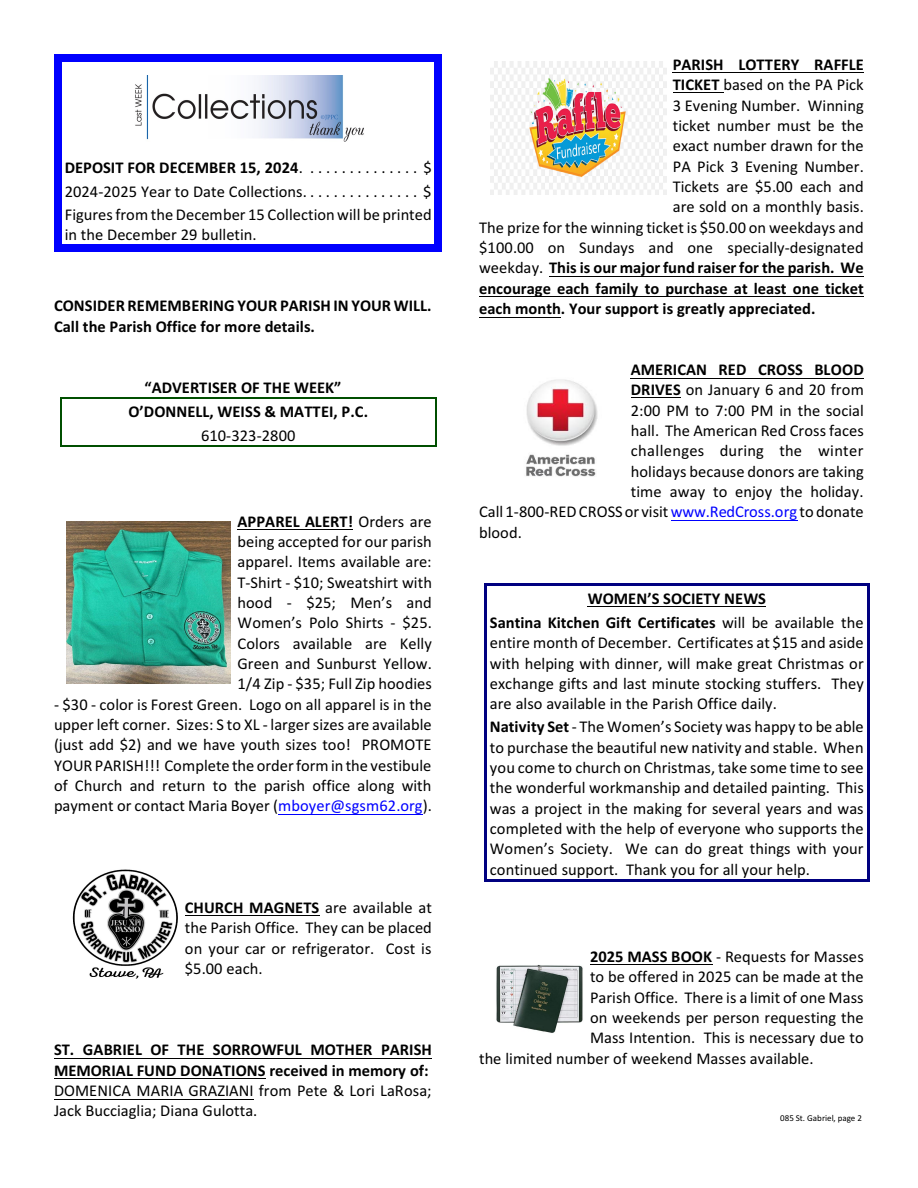
<style>
.page{position:relative;width:918px;height:1188px;background:#fff}
.page>*{position:absolute;margin:0;border:0;box-sizing:border-box;transform-origin:0 0}
.t1{font:16.5px/20.4px "Calibri";color:#000;text-align:justify}
.t2{font:700 16.5px/20.4px "Calibri";color:#000}
.t3{font:16.5px "Calibri";letter-spacing:.02em;color:#000}
.t4{font:9px "Calibri";color:#000}
.s1{font-weight:700}
.s2{color:#00f}
.s3{font-weight:400}
</style>
<div class="page">
<div style="left:55px;top:54px;width:7px;height:40px;background:#00f"></div>
<div style="left:435px;top:54px;width:7px;height:40px;background:#00f"></div>
<div style="left:55px;top:54px;width:387px;height:7px;background:#00f"></div>
<div style="left:55px;top:80px;width:7px;height:38px;background:#00f"></div>
<div style="left:435px;top:80px;width:7px;height:38px;background:#00f"></div>
<div style="left:55px;top:103px;width:7px;height:38px;background:#00f"></div>
<div style="left:435px;top:103px;width:7px;height:38px;background:#00f"></div>
<div style="left:55px;top:127px;width:7px;height:37px;background:#00f"></div>
<div style="left:435px;top:127px;width:7px;height:37px;background:#00f"></div>
<div style="left:55px;top:150px;width:7px;height:38px;background:#00f"></div>
<div style="left:435px;top:150px;width:7px;height:38px;background:#00f"></div>
<div style="left:55px;top:174px;width:7px;height:37px;background:#00f"></div>
<div style="left:435px;top:174px;width:7px;height:37px;background:#00f"></div>
<div style="left:55px;top:197px;width:7px;height:55px;background:#00f"></div>
<div style="left:435px;top:197px;width:7px;height:55px;background:#00f"></div>
<div style="left:55px;top:245px;width:387px;height:7px;background:#00f"></div>
<hr style="left:60px;top:397px;width:2px;height:29px;background:#004f00">
<hr style="left:60px;top:397px;width:376px;height:2px;background:#004f00">
<hr style="left:60px;top:424px;width:2px;height:23px;background:#004f00">
<svg style="left:435px;top:399px;width:1px;height:46px"></svg>
<hr style="left:60px;top:445px;width:376px;height:2px;background:#004f00">
<hr style="left:484px;top:583px;width:3px;height:32px;background:#000080">
<hr style="left:867px;top:583px;width:3px;height:32px;background:#000080">
<hr style="left:484px;top:583px;width:386px;height:3px;background:#000080">
<hr style="left:484px;top:609px;width:3px;height:110px;background:#000080">
<hr style="left:867px;top:609px;width:3px;height:110px;background:#000080">
<hr style="left:484px;top:714px;width:3px;height:168px;background:#000080">
<hr style="left:867px;top:714px;width:3px;height:168px;background:#000080">
<hr style="left:484px;top:879px;width:386px;height:3px;background:#000080">
<hr style="left:238px;top:529px;width:115px;height:1px;background:#000">
<hr style="left:278px;top:814px;width:145px;height:1px;background:#00f">
<hr style="left:185px;top:915px;width:135px;height:1px;background:#000">
<hr style="left:54px;top:1058px;width:378px;height:1px;background:#000">
<hr style="left:54px;top:1078px;width:212px;height:1px;background:#000">
<hr style="left:54px;top:1099px;width:200px;height:1px;background:#000">
<hr style="left:673px;top:72px;width:191px;height:1px;background:#000">
<hr style="left:673px;top:92px;width:51px;height:1px;background:#000">
<hr style="left:549px;top:276px;width:315px;height:1px;background:#000">
<hr style="left:479px;top:296px;width:385px;height:1px;background:#000">
<hr style="left:479px;top:317px;width:82px;height:1px;background:#000">
<hr style="left:631px;top:378px;width:233px;height:1px;background:#000">
<hr style="left:631px;top:397px;width:50px;height:1px;background:#000">
<hr style="left:671px;top:520px;width:126px;height:1px;background:#00f">
<hr style="left:588px;top:607px;width:178px;height:1px;background:#000">
<hr style="left:590px;top:964px;width:122px;height:1px;background:#000">
<img style="left:135px;top:75px;width:229px;height:66px">
<img style="left:67px;top:522px;width:164px;height:161px">
<img style="left:72px;top:869px;width:106px;height:110px">
<img style="left:490px;top:62px;width:176px;height:132px">
<img style="left:526px;top:379px;width:72px;height:98px">
<img style="left:496px;top:965px;width:87px;height:68px">
<p class="t1" style="left:65px;top:157px;width:368px;line-height:23.2px"><span class="s1">DEPOSIT FOR DECEMBER 15, 2024</span>. . . . . . . . . . . . . . . $ 2024-2025 Year to Date Collections. . . . . . . . . . . . . . . $ Figures from the December 15 Collection will be printed</p>
<p class="t1" style="left:65px;top:226px;width:193px">in the December 29 bulletin.</p>
<p class="t2" style="left:54px;top:297px;width:379px">CONSIDER REMEMBERING YOUR PARISH IN YOUR WILL.<br>Call the Parish Office for more details.</p>
<p class="t2" style="left:129px;top:376px;width:241px;line-height:24.6px;text-indent:16px">“ADVERTISER OF THE WEEK”<br>O’DONNELL, WEISS &amp; MATTEI, P.C.</p>
<p class="t1" style="left:201px;top:426px;width:96px">610-323-2800</p>
<p class="t1" style="left:238px;top:512px;width:196px"><span class="s1">APPAREL ALERT!</span> Orders are being accepted for our parish apparel. Items available are:<br>T-Shirt - $10; Sweatshirt with hood - $25; Men’s and Women’s Polo Shirts - $25.<br>Colors available are Kelly Green and Sunburst Yellow.<br>1/4 Zip - $35; Full Zip hoodies</p>
<p class="t1" style="left:54px;top:695px;width:379px">- $30 - color is Forest Green. Logo on all apparel is in the upper left corner. Sizes: S to XL - larger sizes are available (just add $2) and we have youth sizes too! PROMOTE YOUR PARISH!!! Complete the order formin the vestibule of Church and return to the parish office along with payment or contact Maria Boyer (<span class="s2">mboyer@sgsm62.org</span>).</p>
<p class="t1" style="left:185px;top:899px;width:249px"><span class="s1">CHURCH MAGNETS</span> are available at the Parish Office. They can be placed on your car or refrigerator. Cost is $5.00 each.</p>
<p class="t2" style="left:54px;top:1041px;width:380px">ST. GABRIEL OF THE SORROWFUL MOTHER PARISH<br>MEMORIAL FUND DONATIONS received in memory of:</p>
<p class="t1" style="left:54px;top:1082px;width:379px">DOMENICA MARIA GRAZIANI from Pete &amp; Lori LaRosa;<br>Jack Bucciaglia; Diana Gulotta.</p>
<p class="t2" style="left:673px;top:56px;width:192px">PARISH LOTTERY RAFFLE</p>
<p class="t1" style="left:673px;top:76px;width:192px"><span class="s1">TICKET</span> based on the PA Pick</p>
<p class="t1" style="left:673px;top:96px;width:192px">3 Evening Number. Winning</p>
<p class="t1" style="left:673px;top:117px;width:192px">ticket number must be the</p>
<p class="t1" style="left:673px;top:137px;width:192px">exact number drawn for the</p>
<p class="t1" style="left:673px;top:157px;width:192px">PA Pick 3 Evening Number.</p>
<p class="t1" style="left:673px;top:178px;width:193px">Tickets are $5.00 each and</p>
<p class="t1" style="left:673px;top:198px;width:193px">are sold on a monthly basis.</p>
<p class="t1" style="left:479px;top:218px;width:386px">The prize for the winning ticket is $50.00 on weekdays and</p>
<p class="t1" style="left:479px;top:239px;width:386px">$100.00 on Sundays and one specially-designated</p>
<p class="t2" style="left:479px;top:259px;width:386px"><span class="s3">weekday.</span> This is our major fund raiser for the parish. We</p>
<p class="t2" style="left:479px;top:279px;width:386px">encourage each family to purchase at least one ticket</p>
<p class="t2" style="left:479px;top:300px;width:338px">each month. Your support is greatly appreciated.</p>
<p class="t2" style="left:631px;top:361px;width:234px">AMERICAN RED CROSS BLOOD</p>
<p class="t1" style="left:631px;top:381px;width:234px"><span class="s1">DRIVES</span> on January 6 and 20 from</p>
<p class="t1" style="left:631px;top:401px;width:234px">2:00 PM to 7:00 PM in the social</p>
<p class="t1" style="left:631px;top:422px;width:235px">hall. The American Red Cross faces</p>
<p class="t3" style="left:631px;top:444px;width:234px">challenges during the winter</p>
<p class="t1" style="left:631px;top:462px;width:235px">holidays because donors are taking</p>
<p class="t1" style="left:631px;top:483px;width:234px">time away to enjoy the holiday.</p>
<p class="t1" style="left:479px;top:503px;width:386px">Call 1-800-REDCROSS or visit <span class="s2">www.RedCross.org</span> to donate</p>
<p class="t1" style="left:479px;top:523px;width:44px">blood.</p>
<p class="t2" style="left:490px;top:589px;width:375px;line-height:23.4px;text-align:center">WOMEN’S SOCIETY NEWS<br>Santina Kitchen Gift Certificates <span class="s3">will be available the</span></p>
<p class="t1" style="left:490px;top:634px;width:375px">entire month of December. Certificates at $15 and aside with helping with dinner, will make great Christmas or exchange gifts and last minute stocking stuffers. They are also available in the Parish Office daily.</p>
<p class="t1" style="left:490px;top:718px;width:375px"><span class="s1">Nativity Set</span>- The Women’s Society was happy to be able to purchase the beautiful new nativity and stable. When you come to church on Christmas, take some time to see the wonderful workmanship and detailed painting. This was a project in the making for several years and was completed with the help of everyone who supports the Women’s Society. We can do great things with your continued support. Thank you for all your help.</p>
<p class="t1" style="left:590px;top:948px;width:275px"><span class="s1">2025 MASS BOOK</span> - Requests for Masses</p>
<p class="t1" style="left:590px;top:968px;width:275px">to be offered in 2025 can be made at the</p>
<p class="t1" style="left:590px;top:988px;width:275px">Parish Office. There is a limit of one Mass</p>
<p class="t1" style="left:590px;top:1009px;width:275px">on weekends per person requesting the</p>
<p class="t1" style="left:590px;top:1029px;width:275px">Mass Intention. This is necessary due to</p>
<p class="t1" style="left:479px;top:1049px;width:336px">the limited number of weekend Masses available.</p>
<p class="t4" style="left:780px;top:1114px;width:83px">085 St. Gabriel, page 2</p>
</div>
